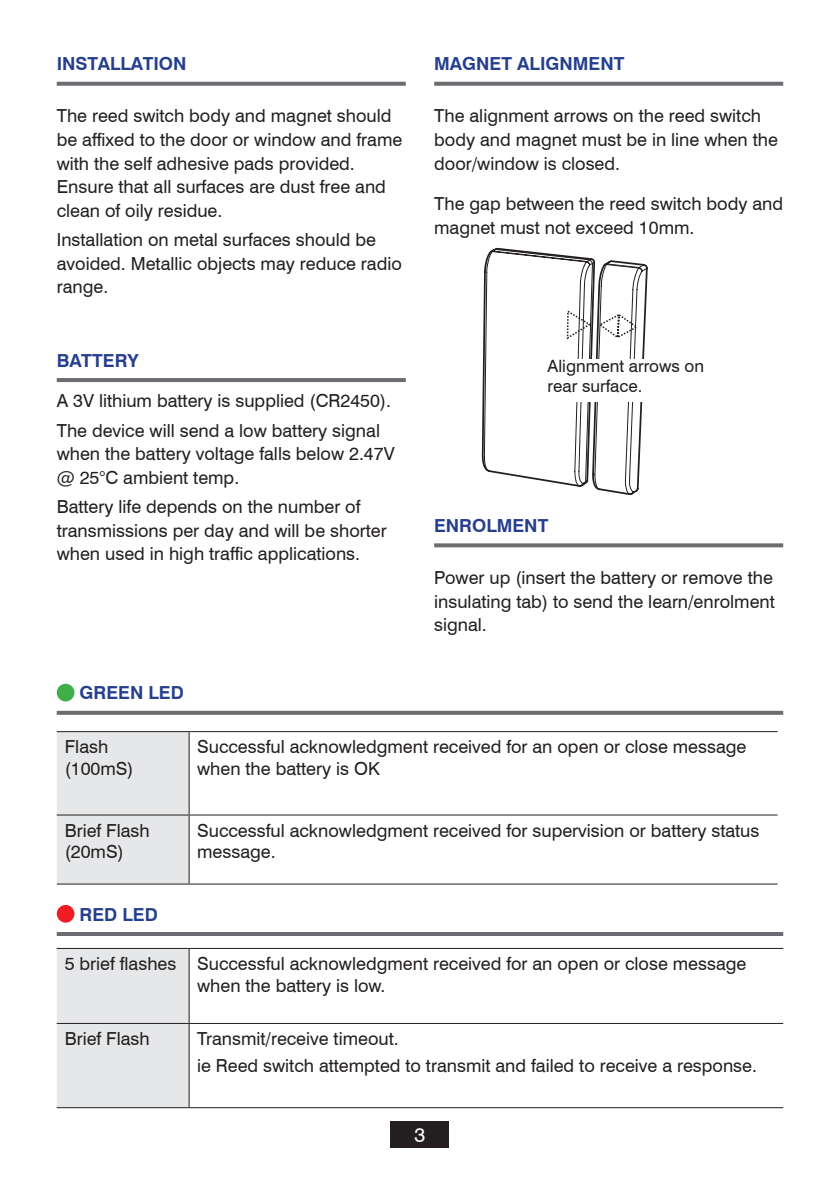
<style>
.page{position:relative;width:840px;height:1191px;background:#fff}
.page>*{position:absolute;margin:0;border:0;box-sizing:border-box;transform-origin:0 0}
.t1{font:20px "Swiss 721 BT";color:#fff}
.t2{font:18px/23.6px "Swiss 721 BT";color:#231f20}
.t3{font:700 18px "Swiss 721 BT";color:#253f8e}
.t4{font:17px/20.4px "Swiss 721 BT";color:#231f20}
</style>
<div class="page">
<div style="left:390px;top:1120px;width:59px;height:27px;background:#231f20"></div>
<svg style="left:481px;top:247px;width:167px;height:248px"></svg>
<div style="left:547px;top:359px;width:163px;height:42px;background:#fff"></div>
<svg style="left:434px;top:82px;width:348px;height:4px"></svg>
<svg style="left:434px;top:543px;width:348px;height:4px"></svg>
<svg style="left:57px;top:82px;width:348px;height:4px"></svg>
<hr style="left:57px;top:378px;width:348px;height:4px;background:#6c6d70">
<svg style="left:57px;top:711px;width:725px;height:4px;background:#727376"></svg>
<div style="left:57px;top:683px;width:17px;height:18px;background:#40ae49;border-radius:50%"></div>
<hr style="left:57px;top:932px;width:725px;height:4px;background:#6c6d70">
<div style="left:57px;top:905px;width:17px;height:17px;background:#ee1d23;border-radius:50%"></div>
<div style="left:57px;top:732px;width:132px;height:151px;background:#e6e7e9"></div>
<hr style="left:189px;top:732px;width:1px;height:82px;background:#231f20">
<hr style="left:189px;top:815px;width:1px;height:68px;background:#231f20">
<hr style="left:57px;top:731px;width:132px;height:1px;background:#231f20">
<hr style="left:189px;top:731px;width:588px;height:1px;background:#231f20">
<hr style="left:57px;top:814px;width:132px;height:1px;background:#231f20">
<hr style="left:57px;top:883px;width:132px;height:1px;background:#231f20">
<hr style="left:189px;top:814px;width:588px;height:1px;background:#231f20">
<hr style="left:189px;top:883px;width:588px;height:1px;background:#231f20">
<div style="left:57px;top:949px;width:132px;height:158px;background:#e6e7e9"></div>
<hr style="left:189px;top:949px;width:1px;height:74px;background:#231f20">
<hr style="left:189px;top:1024px;width:1px;height:83px;background:#231f20">
<hr style="left:57px;top:948px;width:132px;height:1px;background:#231f20">
<hr style="left:189px;top:948px;width:593px;height:1px;background:#231f20">
<hr style="left:57px;top:1023px;width:132px;height:1px;background:#231f20">
<hr style="left:189px;top:1023px;width:593px;height:1px;background:#231f20">
<hr style="left:57px;top:1107px;width:132px;height:1px;background:#231f20">
<hr style="left:189px;top:1107px;width:593px;height:1px;background:#231f20">
<p class="t3" style="left:57px;top:53px;width:42px">IN STALLATI</p>
<p class="t3" style="left:159px;top:53px;width:26px">ON</p>
<p class="t2" style="left:57px;top:104px;width:347px">The reed switch body and magnet should be affixed to the door or window and frame with the self adhesive pads provided.<br>Ensure that all surfaces are dust free and clean of oily residue.</p>
<p class="t2" style="left:57px;top:228px;width:346px">Installation on metal surfaces should be avoided. Metallic objects may reduce radio range.</p>
<p class="t3" style="left:57px;top:349px;width:83px">BATTERY</p>
<p class="t2" style="left:57px;top:386px;width:335px;line-height:29.2px">A 3V lithium battery is supplied (CR2450).<br>The device will send a low battery signal</p>
<p class="t2" style="left:57px;top:442px;width:339px">when the battery voltage falls below 2.47V @ 25°C ambient temp.</p>
<p class="t2" style="left:57px;top:495px;width:331px">Battery life depends on the number of transmissions per day and will be shorter when used in high traffic applications.</p>
<p class="t3" style="left:80px;top:682px;width:14px">GREEN</p>
<p class="t3" style="left:148px;top:682px;width:37px">LE D</p>
<p class="t3" style="left:434px;top:53px;width:192px">MAGNET ALIGNMENT</p>
<p class="t2" style="left:434px;top:104px;width:345px">The alignment arrows on the reed switch body and magnet must be in line when the door/window is closed.</p>
<p class="t2" style="left:434px;top:192px;width:350px">The gap between the reed switch body and magnet must not exceed 10mm.</p>
<p class="t4" style="left:547px;top:355px;width:158px">Alignment arrows on rear surface.</p>
<p class="t3" style="left:434px;top:514px;width:13px">ENR</p>
<p class="t3" style="left:472px;top:514px;width:53px">OLMENT</p>
<p class="t2" style="left:434px;top:565px;width:342px;text-align:justify">Power up (insert the battery or remove the insulating tab) to send the learn/enrolment signal.</p>
<p class="t2" style="left:65px;top:736px;width:70px;line-height:21.6px">Flash (100mS)</p>
<p class="t2" style="left:197px;top:736px;width:550px;line-height:21.6px">Successful acknowledgment received for an open or close message when the battery is OK</p>
<p class="t2" style="left:65px;top:819px;width:86px;line-height:21.6px">Brief Flash (20mS)</p>
<p class="t2" style="left:197px;top:819px;width:563px;line-height:21.6px">Successful acknowledgment received for supervision or battery status message.</p>
<p class="t3" style="left:80px;top:903px;width:80px">RED LED</p>
<p class="t2" style="left:197px;top:952px;width:550px;line-height:21.6px;text-indent:-132px">5 brief flashes Successful acknowledgment received for an open or close message when the battery is low.</p>
<p class="t2" style="left:65px;top:1026px;width:86px">Brief Flash</p>
<p class="t2" style="left:197px;top:1025px;width:561px;line-height:27.2px">Transmit/receive timeout.<br>ie Reed switch attempted to transmit and failed to receive a response.</p>
<p class="t1" style="left:414px;top:1122px;width:12px">3</p>
</div>
